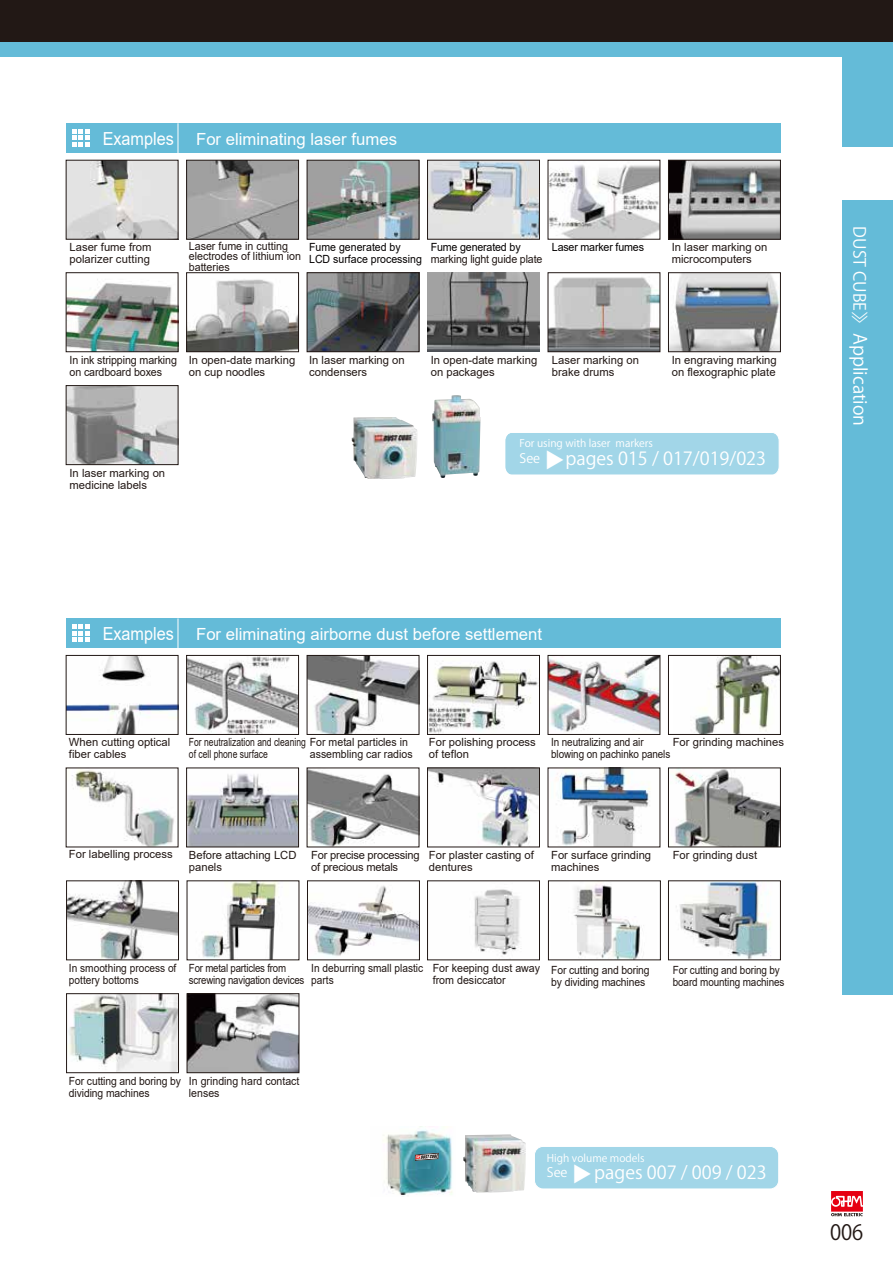
<style>
.page{position:relative;width:893px;height:1263px;background:#fff}
.page>*{position:absolute;margin:0;border:0;box-sizing:border-box;transform-origin:0 0}
.t1{font:21px "Helvetica Bold 90 ms RKSJ H";color:#221815;scale:.96 1}
.t2{font:20.25px "Gothic BBB Medium 90 ms RKSJ H";color:#fff}
.t3{font:18px "Futo Go B101 Pr 6 Bold 90 ms RKSJ H";color:#fff}
.t4{font:18px "Koz Go Pr 6 N";color:#fff}
.t5{font:16.8px "Arial";color:#fff}
.t6{font:12.9px "Futo Go B101 Pr 6 Bold 90 ms RKSJ H";color:#fff}
.t7{font:11.25px/12px "Arial";color:#221815}
.t8{font:11.25px/12px "Arial";color:#221815;scale:.95 1}
.t9{font:11.25px/12px "Arial";color:#221815;scale:.88 1}
.t10{font:11.25px/12px "Arial";color:#221815;scale:.92 1}
.t11{font:11.25px/12px "Arial";color:#221815;scale:.76 1}
.t12{font:11.25px/12px "Arial";color:#221815;scale:.9 1}
.t13{font:11.25px/12px "Arial";letter-spacing:-.02em;color:#221815;scale:.86 1}
.t14{font:11.25px/12px "Arial";color:#221815;scale:.94 1}
.t15{font:11.25px/12px "Arial";letter-spacing:-.02em;color:#221815}
.t16{font:11.25px/12px "Arial";color:#040000;scale:.94 1}
.t17{font:11.25px "Arial";color:#040000;scale:.95 1}
.t18{font:10.5px "Futo Go B101 Pr 6 Bold 90 ms RKSJ H";color:#fff}
.s1{font-size:18px}
.s2{color:#040000}
.s3{font-size:16.5px}
.s4{font-family:"Koz Go Pro";font-size:16.5px}
</style>
<div class="page">
<div style="left:505px;top:433px;width:274px;height:42px;background:#a2d6e8"></div>
<div style="left:66px;top:123px;width:715px;height:30px;background:#64bbd8"></div>
<svg style="left:831px;top:1191px;width:32px;height:25px"></svg>
<svg style="left:72px;top:129px;width:18px;height:18px"></svg>
<div style="left:66px;top:618px;width:715px;height:30px;background:#64bbd8"></div>
<svg style="left:72px;top:624px;width:18px;height:18px"></svg>
<hr style="left:178px;top:123px;width:1px;height:30px;background:#fff">
<hr style="left:178px;top:618px;width:1px;height:30px;background:#fff">
<img style="left:309px;top:162px;width:108px;height:75px">
<div style="left:307px;top:160px;width:112px;height:79px;border:1px solid #221815"></div>
<img style="left:695px;top:657px;width:84px;height:76px">
<div style="left:668px;top:655px;width:113px;height:80px;border:1px solid #221815"></div>
<img style="left:72px;top:770px;width:102px;height:75px">
<img style="left:309px;top:770px;width:108px;height:75px">
<img style="left:429px;top:770px;width:109px;height:75px">
<div style="left:427px;top:768px;width:113px;height:79px;border:1px solid #221815"></div>
<img style="left:674px;top:770px;width:105px;height:75px">
<div style="left:668px;top:768px;width:113px;height:79px;border:1px solid #221815"></div>
<img style="left:68px;top:882px;width:109px;height:76px">
<div style="left:66px;top:880px;width:113px;height:80px;border:1px solid #221815"></div>
<img style="left:202px;top:882px;width:77px;height:76px">
<img style="left:309px;top:885px;width:109px;height:71px">
<div style="left:307px;top:880px;width:113px;height:80px;border:1px solid #221815"></div>
<img style="left:474px;top:889px;width:47px;height:68px">
<div style="left:427px;top:880px;width:113px;height:80px;border:1px solid #221815"></div>
<img style="left:573px;top:884px;width:68px;height:74px">
<div style="left:548px;top:880px;width:113px;height:80px;border:1px solid #221815"></div>
<img style="left:676px;top:882px;width:95px;height:76px">
<div style="left:668px;top:880px;width:113px;height:80px;border:1px solid #221815"></div>
<img style="left:68px;top:995px;width:109px;height:76px">
<div style="left:66px;top:993px;width:113px;height:80px;border:1px solid #221815"></div>
<img style="left:189px;top:995px;width:108px;height:76px">
<div style="left:187px;top:993px;width:112px;height:80px;border:1px solid #221815"></div>
<img style="left:670px;top:162px;width:109px;height:75px">
<div style="left:668px;top:160px;width:113px;height:79px;border:1px solid #221815"></div>
<img style="left:68px;top:279px;width:108px;height:71px">
<div style="left:66px;top:272px;width:112px;height:80px;border:1px solid #221815"></div>
<img style="left:188px;top:279px;width:109px;height:71px">
<div style="left:186px;top:272px;width:113px;height:80px;border:1px solid #221815"></div>
<img style="left:309px;top:274px;width:108px;height:76px">
<div style="left:307px;top:272px;width:112px;height:80px;border:1px solid #221815"></div>
<img style="left:427px;top:273px;width:112px;height:79px">
<img style="left:550px;top:277px;width:108px;height:73px">
<div style="left:548px;top:272px;width:112px;height:80px;border:1px solid #221815"></div>
<img style="left:670px;top:274px;width:109px;height:76px">
<div style="left:668px;top:272px;width:113px;height:80px;border:1px solid #221815"></div>
<img style="left:68px;top:387px;width:108px;height:76px">
<div style="left:66px;top:385px;width:112px;height:80px;border:1px solid #221815"></div>
<img style="left:68px;top:162px;width:108px;height:75px">
<img style="left:188px;top:162px;width:109px;height:75px">
<div style="left:186px;top:160px;width:113px;height:79px;border:1px solid #221815"></div>
<img style="left:429px;top:162px;width:109px;height:75px">
<div style="left:427px;top:160px;width:113px;height:79px;border:1px solid #221815"></div>
<img style="left:550px;top:165px;width:108px;height:72px">
<img style="left:68px;top:657px;width:108px;height:76px">
<div style="left:66px;top:655px;width:112px;height:80px;border:1px solid #221815"></div>
<img style="left:188px;top:657px;width:109px;height:76px">
<div style="left:186px;top:655px;width:113px;height:80px;border:1px solid #221815"></div>
<img style="left:309px;top:657px;width:108px;height:76px">
<div style="left:307px;top:655px;width:112px;height:80px;border:1px solid #221815"></div>
<img style="left:429px;top:661px;width:109px;height:72px">
<div style="left:427px;top:655px;width:113px;height:80px;border:1px solid #221815"></div>
<img style="left:550px;top:657px;width:108px;height:76px">
<div style="left:548px;top:655px;width:112px;height:80px;border:1px solid #221815"></div>
<img style="left:188px;top:773px;width:109px;height:72px">
<div style="left:186px;top:768px;width:113px;height:79px;border:1px solid #221815"></div>
<img style="left:556px;top:770px;width:95px;height:75px">
<div style="left:534px;top:1146px;width:245px;height:43px;background:#a2d6e8;border-radius:9px"></div>
<div style="left:534px;top:1146px;width:245px;height:43px;border:1px solid #fff;border-radius:9px"></div>
<div style="left:0;top:0;width:893px;height:42px;background:#221815"></div>
<div style="left:843px;top:51px;width:50px;height:943px;background:#64bbd8"></div>
<div style="left:834px;top:147px;width:59px;height:53px;background:#fff"></div>
<div style="left:0;top:42px;width:893px;height:15px;background:#64bbd8"></div>
<img style="left:352px;top:417px;width:65px;height:62px">
<img style="left:432px;top:395px;width:49px;height:83px">
<img style="left:463px;top:1134px;width:63px;height:59px">
<img style="left:383px;top:1126px;width:70px;height:69px">
<svg style="left:415px;top:1153px;width:24px;height:8px"></svg>
<p class="t5" style="left:103px;top:127px;width:296px"><span class="s1">Examples</span> For eliminating laser fumes</p>
<p class="t7" style="left:70px;top:241px;width:84px">Laser fume from polarizer cutting</p>
<p class="t8" style="left:189px;top:240px;width:120px;line-height:10.5px">Laser fume in cutting electrodes of lithium ion batteries</p>
<p class="t16" style="left:309px;top:241px;width:122px">Fume generated by<br>LCD surface processing</p>
<p class="t8" style="left:431px;top:241px;width:119px"><span class="s2">Fume generated by </span>marking light guide plate</p>
<p class="t17" style="left:552px;top:239px;width:98px">Laser marker fumes</p>
<p class="t7" style="left:672px;top:241px;width:97px">In laser marking on microcomputers</p>
<p class="t8" style="left:70px;top:354px;width:115px">In ink stripping marking on cardboard boxes</p>
<p class="t7" style="left:189px;top:354px;width:108px">In open-date marking on cup noodles</p>
<p class="t7" style="left:309px;top:354px;width:97px">In laser marking on condensers</p>
<p class="t7" style="left:431px;top:354px;width:108px">In open-date marking on packages</p>
<p class="t7" style="left:552px;top:354px;width:89px">Laser marking on brake drums</p>
<p class="t7" style="left:672px;top:354px;width:107px">In engraving marking on flexographic plate</p>
<p class="t7" style="left:70px;top:467px;width:97px">In laser marking on medicine labels</p>
<p class="t18" style="left:519px;top:437px;width:135px">For using with laser markers</p>
<p class="t6" style="left:520px;top:451px;width:22px">See</p>
<p class="t2" style="left:543px;top:470px;width:22px;rotate:-90deg">▼</p>
<p class="t3" style="left:565px;top:448px;width:202px">pages 015 / 017/019/023</p>
<p class="t4" style="left:870px;top:226px;width:201px;rotate:90deg"><span class="s3">DUST CUBE</span><span class="s4">》</span>Application</p>
<p class="t5" style="left:103px;top:623px;width:441px"><span class="s1">Examples</span> For eliminating airborne dust before settlement</p>
<p class="t7" style="left:69px;top:736px;width:103px">When cutting optical fiber cables</p>
<p class="t11" style="left:189px;top:736px;width:290px">For neutralization and cleaning For metal particles in of cell phone surface</p>
<p class="t14" style="left:310px;top:748px;width:111px">assembling car radios</p>
<p class="t7" style="left:429px;top:736px;width:108px">For polishing process of teflon</p>
<p class="t7" style="left:673px;top:736px;width:113px">For grinding machines</p>
<p class="t9" style="left:551px;top:736px;width:137px">In neutralizing and air blowing on pachinko panels</p>
<p class="t7" style="left:69px;top:847px;width:105px">For labelling process</p>
<p class="t7" style="left:189px;top:849px;width:109px">Before attaching LCD panels</p>
<p class="t7" style="left:429px;top:849px;width:107px">For plaster casting of dentures</p>
<p class="t7" style="left:551px;top:849px;width:102px">For surface grinding machines</p>
<p class="t15" style="left:311px;top:849px;width:110px">For precise processing of precious metals</p>
<p class="t7" style="left:673px;top:849px;width:86px">For grinding dust</p>
<p class="t12" style="left:69px;top:962px;width:121px">In smoothing process of pottery bottoms</p>
<p class="t13" style="left:189px;top:962px;width:136px">For metal particles from screwing navigation devices</p>
<p class="t12" style="left:311px;top:962px;width:126px">In deburring small plastic parts</p>
<p class="t8" style="left:433px;top:962px;width:115px">For keeping dust away from desiccator</p>
<p class="t10" style="left:551px;top:964px;width:109px">For cutting and boring by dividing machines</p>
<p class="t9" style="left:673px;top:964px;width:128px">For cutting and boring by board mounting machines</p>
<p class="t10" style="left:69px;top:1074px;width:123px">For cutting and boring by dividing machines</p>
<p class="t14" style="left:189px;top:1075px;width:119px">In grinding hard contact lenses</p>
<p class="t18" style="left:547px;top:1152px;width:99px">High volume models</p>
<p class="t2" style="left:571px;top:1184px;width:22px;rotate:-90deg">▼</p>
<p class="t6" style="left:547px;top:1165px;width:22px">See</p>
<p class="t3" style="left:594px;top:1162px;width:174px">pages 007 / 009 / 023</p>
<p class="t1" style="left:830px;top:1220px;width:36px">006</p>
</div>
